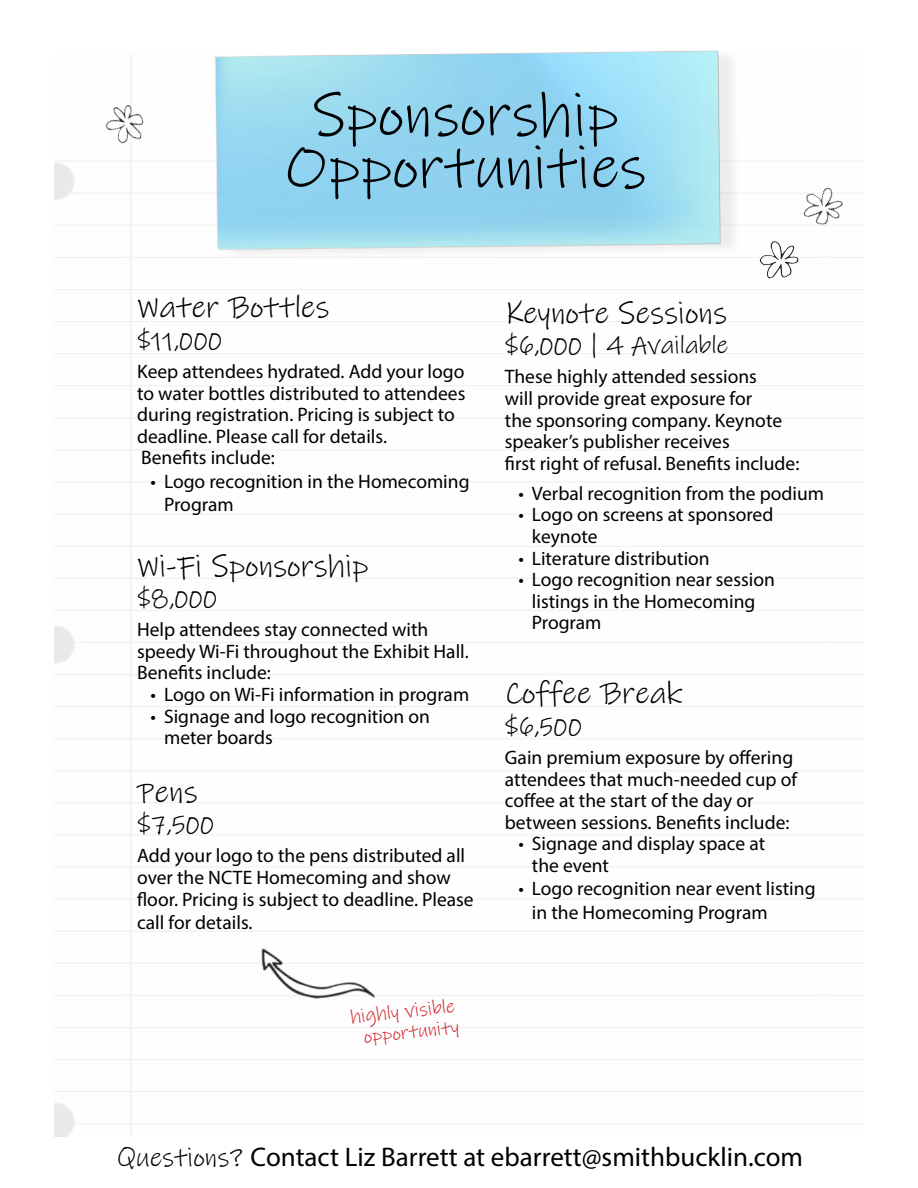
<style>
.page{position:relative;width:918px;height:1188px;background:#fff}
.page>*{position:absolute;margin:0;border:0;box-sizing:border-box;transform-origin:0 0}
.t1{font:61.5px/52.5px "Ink Free";color:#000;text-align:center}
.t2{font:31.5px "Ink Free";color:#000}
.t3{font:27px "Myriad Pro";color:#000}
.t4{font:25.5px "Ink Free";color:#000}
.t5{font:19.5px/21.6px "Myriad Pro";color:#000}
.t6{font:19.5px/21.6px "Ink Free";color:#d2232a;text-align:center}
.s1{font-family:"Ink Free"}
</style>
<div class="page">
<img style="left:210px;top:930px;width:206px;height:98px">
<img style="left:695px;top:205px;width:33px;height:85px">
<img style="left:728px;top:114px;width:136px;height:177px">
<img style="left:56px;top:50px;width:133px;height:164px">
<h1 class="t1" style="left:284px;top:89px;width:364px">Sponsorship<br>Opportunities</h1>
<h2 class="t2" style="left:137px;top:287px;width:194px">Water Bottles</h2>
<h3 class="t4" style="left:137px;top:323px;width:87px">$11,000</h3>
<p class="t5" style="left:137px;top:360px;width:330px">Keep attendees hydrated. Add your logo to water bottles distributed to attendees during registration. Pricing is subject to deadline. Please call for details.<br>Benefits include:</p>
<p class="t5" style="left:164px;top:469px;width:307px;line-height:23.4px;text-indent:-13px">• Logo recognition in the Homecoming<br>Program</p>
<h2 class="t2" style="left:137px;top:545px;width:233px">Wi-Fi Sponsorship</h2>
<h3 class="t4" style="left:137px;top:582px;width:82px">$8,000</h3>
<p class="t5" style="left:137px;top:619px;width:333px">Help attendees stay connected with speedy Wi-Fi throughout the Exhibit Hall.<br>Benefits include:</p>
<p class="t5" style="left:151px;top:683px;width:320px">• Logo on Wi-Fi information in program</p>
<p class="t5" style="left:164px;top:705px;width:268px;text-indent:-13px">• Signage and logo recognition on meter boards</p>
<h2 class="t2" style="left:137px;top:771px;width:62px">Pens</h2>
<h3 class="t4" style="left:137px;top:808px;width:79px">$7,500</h3>
<p class="t5" style="left:137px;top:845px;width:338px">Add your logo to the pens distributed all over the NCTE Homecoming and show floor. Pricing is subject to deadline. Please</p>
<p class="t5" style="left:137px;top:911px;width:117px">call for details.</p>
<p class="t6" style="left:349px;top:1006px;width:108px;rotate:-6deg">highly visible opportunity</p>
<h2 class="t2" style="left:505px;top:292px;width:224px">Keynote Sessions</h2>
<h3 class="t4" style="left:505px;top:329px;width:225px">$6,000 | 4 Available</h3>
<p class="t5" style="left:505px;top:366px;width:296px">These highly attended sessions<br>will provide great exposure for<br>the sponsoring company. Keynote speaker’s publisher receives<br>first right of refusal. Benefits include:</p>
<p class="t5" style="left:518px;top:482px;width:307px">• Verbal recognition from the podium</p>
<p class="t5" style="left:532px;top:504px;width:243px;text-indent:-13px">• Logo on screens at sponsored keynote</p>
<p class="t5" style="left:518px;top:547px;width:193px">• Literature distribution</p>
<p class="t5" style="left:532px;top:569px;width:245px;text-indent:-13px">• Logo recognition near session listings in the Homecoming<br>Program</p>
<h2 class="t2" style="left:505px;top:673px;width:178px">Coffee Break</h2>
<h3 class="t4" style="left:505px;top:709px;width:79px">$6,500</h3>
<p class="t5" style="left:505px;top:746px;width:294px">Gain premium exposure by offering attendees that much-needed cup of coffee at the start of the day or between sessions. Benefits include:</p>
<p class="t5" style="left:532px;top:833px;width:235px;text-indent:-13px">• Signage and display space at the event</p>
<p class="t5" style="left:532px;top:877px;width:285px;line-height:23.4px;text-indent:-13px">• Logo recognition near event listing in the Homecoming Program</p>
<h3 class="t3" style="left:117px;top:1141px;width:687px"><span class="s1">Questions?</span> Contact Liz Barrett at ebarrett@smithbucklin.com</h3>
</div>
